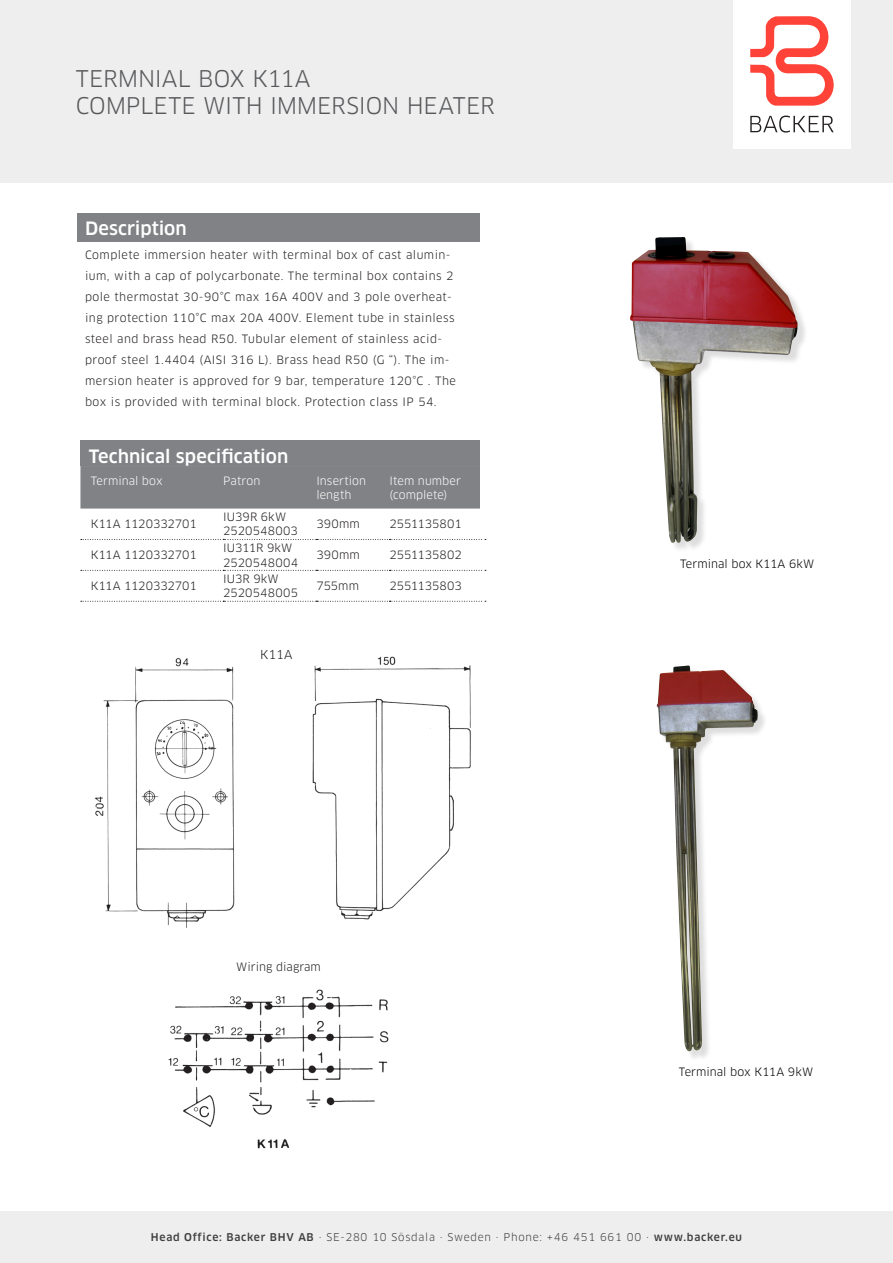
<style>
.page{position:relative;width:893px;height:1263px;background:#fff}
.page>*{position:absolute;margin:0;border:0;box-sizing:border-box;transform-origin:0 0}
.Rubrik_produkt_2017{font:22.5px "Clan Pro";letter-spacing:-.005em;color:#57585a}
.Grå_rubrik_-_vit_tex{font:500 18px "Clan Pro";color:#fff}
.Bildöverskrift_2017{font:12px "Clan Pro";color:#231f20}
.tekn_spec_2017{font:11.25px/21px "Clan Pro";letter-spacing:.04em;color:#231f20}
.tekn_spec_2017-2{font:11.25px/14.4px "Clan Pro";letter-spacing:.01em;color:#231f20}
.tekn_spec_2017-3{font:11.25px/14.4px "Clan Pro";letter-spacing:.005em;color:#fff}
.tekn_spec_2017-4{font:11.25px "Clan Pro";letter-spacing:-.005em;color:#231f20}
.Bildtext_2017{font:11.25px "Clan Pro";color:#000}
.tekn_spec_2017-5{font:11.25px "Clan Pro";letter-spacing:-.01em;color:#231f20}
.Bildöverskrift_2017-2{font:11.25px "Clan Pro";color:#231f20}
.t1{font:10.5px "Clan Pro";letter-spacing:.07em;color:#3e3e3f}
.s1{font-weight:500}
</style>
<div class="page">
<div style="left:0;top:0;width:893px;height:182px;background:#eeeeef"></div>
<div style="left:734px;top:0;width:117px;height:148px;background:#fff"></div>
<svg style="left:750px;top:116px;width:84px;height:17px"></svg>
<svg style="left:750px;top:16px;width:84px;height:90px"></svg>
<div style="left:0;top:1211px;width:893px;height:52px;background:#eeeeef"></div>
<img style="left:95px;top:656px;width:376px;height:272px">
<img style="left:168px;top:989px;width:221px;height:160px">
<div style="left:631px;top:239px;width:177px;height:314px;background:#231f20;opacity:.15"></div>
<img style="left:630px;top:237px;width:168px;height:306px">
<img style="left:657px;top:665px;width:101px;height:387px">
<div style="left:80px;top:466px;width:400px;height:43px;background:#808285"></div>
<svg style="left:81px;top:539px;width:405px;height:1px"></svg>
<svg style="left:81px;top:570px;width:405px;height:1px"></svg>
<svg style="left:81px;top:601px;width:405px;height:1px"></svg>
<div style="left:77px;top:213px;width:403px;height:28px;background:#808285"></div>
<div style="left:80px;top:440px;width:405px;height:26px;background:#808285"></div>
<div style="left:480px;top:213px;width:15px;height:298px;background:#fff"></div>
<p class="Rubrik_produkt_2017" style="left:76px;top:65px;width:236px">TERMNIAL BOX K11A</p>
<p class="Rubrik_produkt_2017" style="left:76px;top:92px;width:420px">COMPLETE WITH IMMERSION HEATER</p>
<p class="Grå_rubrik_-_vit_tex" style="left:85px;top:218px;width:103px">Description</p>
<p class="tekn_spec_2017" style="left:85px;top:244px;width:372px">Complete immersion heater with terminal box of cast alumin&shy;ium, with a cap of polycarbonate. The terminal box contains 2 pole thermostat 30-90°C max 16A 400V and 3 pole overheat&shy;ing protection 110°C max 20A 400V. Element tube in stainless steel and brass head R50. Tubular element of stainless acid&shy;proof steel 1.4404 (AISI 316 L). Brass head R50 (G “). The im&shy;mersion heater is approved for 9 bar, temperature 120°C . The box is provided with terminal block. Protection class IP 54.</p>
<p class="Grå_rubrik_-_vit_tex" style="left:89px;top:446px;width:201px">Technical specification</p>
<p class="tekn_spec_2017-3" style="left:91px;top:473px;width:73px">Terminal box</p>
<p class="tekn_spec_2017-3" style="left:223px;top:473px;width:39px">Patron</p>
<p class="tekn_spec_2017-3" style="left:316px;top:473px;width:51px">Insertion length</p>
<p class="tekn_spec_2017-3" style="left:390px;top:473px;width:73px">Item number (complete)</p>
<p class="tekn_spec_2017-4" style="left:91px;top:517px;width:107px">K11A 1120332701</p>
<p class="tekn_spec_2017-2" style="left:223px;top:510px;width:76px">IU39R 6kW<br>2520548003</p>
<p class="tekn_spec_2017" style="left:316px;top:514px;width:45px">390mm</p>
<p class="tekn_spec_2017-5" style="left:390px;top:517px;width:74px">2551135801</p>
<p class="tekn_spec_2017-4" style="left:91px;top:548px;width:107px">K11A 1120332701</p>
<p class="tekn_spec_2017-2" style="left:223px;top:541px;width:76px">IU311R 9kW<br>2520548004</p>
<p class="tekn_spec_2017" style="left:316px;top:545px;width:45px">390mm</p>
<p class="tekn_spec_2017-5" style="left:390px;top:548px;width:74px">2551135802</p>
<p class="tekn_spec_2017-4" style="left:91px;top:579px;width:107px">K11A 1120332701</p>
<p class="tekn_spec_2017-2" style="left:223px;top:572px;width:76px">IU3R 9kW<br>2520548005</p>
<p class="tekn_spec_2017" style="left:316px;top:576px;width:44px">755mm</p>
<p class="tekn_spec_2017-4" style="left:390px;top:579px;width:74px">2551135803</p>
<p class="Bildöverskrift_2017" style="left:260px;top:647px;width:34px">K11A</p>
<p class="Bildöverskrift_2017-2" style="left:236px;top:960px;width:86px">Wiring diagram</p>
<p class="Bildtext_2017" style="left:680px;top:558px;width:136px">Terminal box K11A 6kW</p>
<p class="Bildtext_2017" style="left:679px;top:1065px;width:136px">Terminal box K11A 9kW</p>
<p class="t1" style="left:151px;top:1230px;width:593px"><span class="s1">Head Office: Backer BHV AB</span> · SE-280 10 Sösdala · Sweden · Phone: +46 451 661 00 · <span class="s1">www.backer.eu</span></p>
</div>
